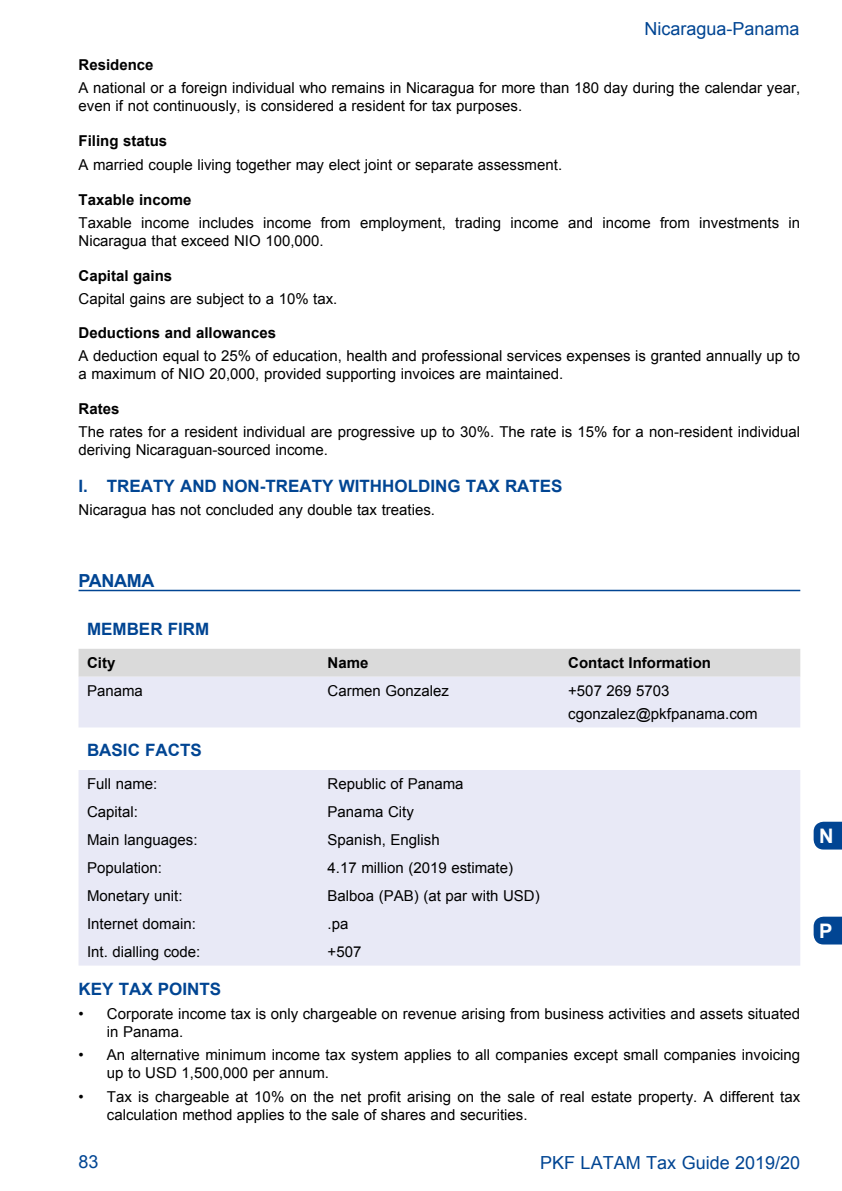
<style>
.page{position:relative;width:842px;height:1191px;background:#fff}
.page>*{position:absolute;margin:0;border:0;box-sizing:border-box;transform-origin:0 0}
.t1{font:700 20px "Arial";color:#fff}
.t2{font:18px "Arial";color:#014593}
.t3{font:700 18px "Arial";letter-spacing:-.02em;color:#014593}
.t4{font:700 17px "Arial";color:#014593}
.t5{font:15px/18px "Arial";color:#000}
.t6{font:700 15px "Arial";color:#000}
</style>
<div class="page">
<svg style="left:814px;top:821px;width:28px;height:28px"></svg>
<svg style="left:814px;top:916px;width:28px;height:28px"></svg>
<hr style="left:79px;top:590px;width:721px;height:1px;background:#014593">
<svg style="left:79px;top:649px;width:721px;height:78px;background:#e3e3ec"></svg>
<div style="left:79px;top:770px;width:721px;height:195px;background:#e8e9f6"></div>
<p class="t2" style="left:644px;top:17px;width:157px">Nicaragua-Panama</p>
<p class="t6" style="left:79px;top:54px;width:77px">Residence</p>
<p class="t5" style="left:79px;top:79px;width:723px">A national or a foreign individual who remains in Nicaragua for more than 180 day during the calendar year, even if not continuously, is considered a resident for tax purposes.</p>
<p class="t6" style="left:79px;top:131px;width:90px">Filing status</p>
<p class="t5" style="left:79px;top:156px;width:485px">A married couple living together may elect joint or separate assessment.</p>
<p class="t6" style="left:79px;top:190px;width:114px">Taxable income</p>
<p class="t5" style="left:79px;top:214px;width:723px">Taxable income includes income from employment, trading income and income from investments in<br>Nicaragua that exceed NIO 100,000.</p>
<p class="t6" style="left:79px;top:265px;width:95px">Capital gains</p>
<p class="t5" style="left:79px;top:290px;width:260px">Capital gains are subject to a 10% tax.</p>
<p class="t6" style="left:79px;top:323px;width:199px">Deductions and allowances</p>
<p class="t5" style="left:79px;top:347px;width:723px">A deduction equal to 25% of education, health and professional services expenses is granted annually up to a maximum of NIO 20,000, provided supporting invoices are maintained.</p>
<p class="t6" style="left:79px;top:398px;width:42px">Rates</p>
<p class="t5" style="left:79px;top:423px;width:723px">The rates for a resident individual are progressive up to 30%. The rate is 15% for a non-resident individual deriving Nicaraguan-sourced income.</p>
<p class="t4" style="left:79px;top:474px;width:486px">I. TREATY AND NON-TREATY WITHHOLDING TAX RATES</p>
<p class="t5" style="left:79px;top:501px;width:358px">Nicaragua has not concluded any double tax treaties.</p>
<p class="t3" style="left:79px;top:569px;width:77px">PANAMA</p>
<p class="t4" style="left:87px;top:618px;width:124px">MEMBER FIRM</p>
<p class="t6" style="left:87px;top:653px;width:30px">City</p>
<p class="t6" style="left:328px;top:653px;width:42px">Name</p>
<p class="t6" style="left:568px;top:653px;width:144px">Contact Information</p>
<p class="t5" style="left:87px;top:682px;width:57px">Panama</p>
<p class="t5" style="left:328px;top:682px;width:123px">Carmen Gonzalez</p>
<p class="t5" style="left:568px;top:679px;width:191px;line-height:22.8px">+507 269 5703 cgonzalez@pkfpanama.com</p>
<p class="t4" style="left:87px;top:739px;width:116px">BASIC FACTS</p>
<p class="t5" style="left:87px;top:775px;width:72px">Full name:</p>
<p class="t5" style="left:328px;top:775px;width:137px">Republic of Panama</p>
<p class="t5" style="left:87px;top:803px;width:52px">Capital:</p>
<p class="t5" style="left:328px;top:803px;width:88px">Panama City</p>
<p class="t5" style="left:87px;top:831px;width:112px">Main languages:</p>
<p class="t5" style="left:328px;top:831px;width:114px">Spanish, English</p>
<p class="t5" style="left:87px;top:859px;width:77px">Population:</p>
<p class="t5" style="left:328px;top:859px;width:187px">4.17 million (2019 estimate)</p>
<p class="t5" style="left:87px;top:887px;width:97px">Monetary unit:</p>
<p class="t5" style="left:328px;top:887px;width:214px">Balboa (PAB) (at par with USD)</p>
<p class="t5" style="left:87px;top:915px;width:110px">Internet domain:</p>
<p class="t5" style="left:328px;top:915px;width:22px">.pa</p>
<p class="t5" style="left:87px;top:943px;width:115px">Int. dialling code:</p>
<p class="t5" style="left:328px;top:943px;width:35px">+507</p>
<p class="t4" style="left:79px;top:977px;width:144px">KEY TAX POINTS</p>
<p class="t5" style="left:107px;top:1004px;width:695px;text-indent:-28px">• Corporate income tax is only chargeable on revenue arising from business activities and assets situated in Panama.</p>
<p class="t5" style="left:107px;top:1046px;width:695px;text-indent:-28px">• An alternative minimum income tax system applies to all companies except small companies invoicing up to USD 1,500,000 per annum.</p>
<p class="t5" style="left:107px;top:1088px;width:695px;text-indent:-28px">• Tax is chargeable at 10% on the net profit arising on the sale of real estate property. A different tax calculation method applies to the sale of shares and securities.</p>
<p class="t2" style="left:79px;top:1149px;width:22px">83</p>
<p class="t2" style="left:540px;top:1151px;width:262px">PKF LATAM Tax Guide 2019/20</p>
<h1 class="t1" style="left:819px;top:822px;width:16px">N</h1>
<h1 class="t1" style="left:819px;top:917px;width:15px">P</h1>
</div>
